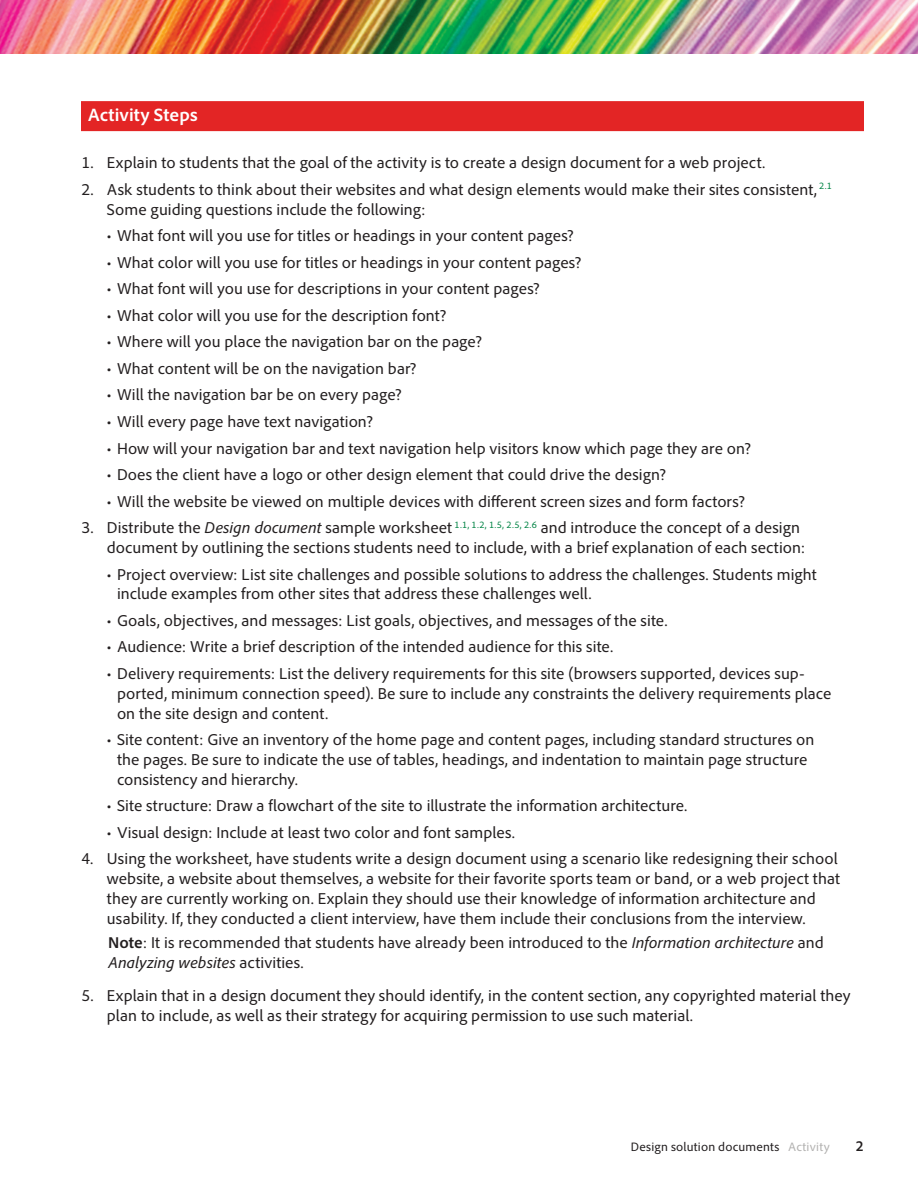
<style>
.page{position:relative;width:918px;height:1188px;background:#fff}
.page>*{position:absolute;margin:0;border:0;box-sizing:border-box;transform-origin:0 0}
.Text__Subhead_in_Bar{font:700 18.75px "Adobe Clean";letter-spacing:.005em;color:#fff}
.Text__Number_indente{font:16.5px/19.8px "Adobe Clean";letter-spacing:.005em;color:#231f20}
.Text_-_Notes{font:16.5px/19.8px "Adobe Clean";letter-spacing:.005em;color:#231f20}
.t1{font:700 semi-condensed 15px "Adobe Clean";color:#231f20}
.t2{font:12.75px "Adobe Clean";letter-spacing:.015em;color:#231f20}
.s1{font-style:italic}
.s2{font-weight:700}
.s3{color:#b3b2b1}
</style>
<div class="page">
<img style="left:0;top:0;width:918px;height:54px">
<div style="left:81px;top:101px;width:783px;height:30px;background:#e32525"></div>
<p class="Text__Subhead_in_Bar" style="left:88px;top:104px;width:111px">Activity Steps</p>
<p class="Text__Number_indente" style="left:81px;top:153px;width:686px">1. Explain to students that the goal of the activity is to create a design document for a web project.</p>
<p class="Text__Number_indente" style="left:107px;top:179px;width:727px;text-indent:-26px">2. Ask students to think about their websites and what design elements would make their sites consistent, <sup>2.1<br></sup>Some guiding questions include the following:</p>
<p class="Text__Number_indente" style="left:106px;top:225px;width:469px">• What font will you use for titles or headings in your content pages?</p>
<p class="Text__Number_indente" style="left:106px;top:252px;width:477px">• What color will you use for titles or headings in your content pages?</p>
<p class="Text__Number_indente" style="left:106px;top:279px;width:435px">• What font will you use for descriptions in your content pages?</p>
<p class="Text__Number_indente" style="left:106px;top:305px;width:342px">• What color will you use for the description font?</p>
<p class="Text__Number_indente" style="left:106px;top:332px;width:377px">• Where will you place the navigation bar on the page?</p>
<p class="Text__Number_indente" style="left:106px;top:358px;width:312px">• What content will be on the navigation bar?</p>
<p class="Text__Number_indente" style="left:106px;top:385px;width:297px">• Will the navigation bar be on every page?</p>
<p class="Text__Number_indente" style="left:106px;top:411px;width:268px">• Will every page have text navigation?</p>
<p class="Text__Number_indente" style="left:106px;top:438px;width:646px">• How will your navigation bar and text navigation help visitors know which page they are on?</p>
<p class="Text__Number_indente" style="left:106px;top:464px;width:561px">• Does the client have a logo or other design element that could drive the design?</p>
<p class="Text__Number_indente" style="left:106px;top:491px;width:640px">• Will the website be viewed on multiple devices with different screen sizes and form factors?</p>
<p class="Text__Number_indente" style="left:107px;top:518px;width:700px;text-indent:-26px">3. Distribute the <span class="s1">Design document</span> sample worksheet <sup>1.1,</sup> <sup>1.2,</sup> <sup>1.5,</sup> <sup>2.5,</sup> <sup>2.6</sup> and introduce the concept of a design document by outlining the sections students need to include, with a brief explanation of each section:</p>
<p class="Text__Number_indente" style="left:117px;top:564px;width:701px;text-indent:-10px">• Project overview: List site challenges and possible solutions to address the challenges. Students might include examples from other sites that address these challenges well.</p>
<p class="Text__Number_indente" style="left:106px;top:610px;width:563px">• Goals, objectives, and messages: List goals, objectives, and messages of the site.</p>
<p class="Text__Number_indente" style="left:106px;top:637px;width:508px">• Audience: Write a brief description of the intended audience for this site.</p>
<p class="Text__Number_indente" style="left:117px;top:663px;width:716px;text-indent:-10px">• Delivery requirements: List the delivery requirements for this site (browsers supported, devices sup&shy;ported, minimum connection speed). Be sure to include any constraints the delivery requirements place on the site design and content.</p>
<p class="Text__Number_indente" style="left:117px;top:729px;width:699px;text-indent:-10px">• Site content: Give an inventory of the home page and content pages, including standard structures on the pages. Be sure to indicate the use of tables, headings, and indentation to maintain page structure consistency and hierarchy.</p>
<p class="Text__Number_indente" style="left:106px;top:796px;width:583px">• Site structure: Draw a flowchart of the site to illustrate the information architecture.</p>
<p class="Text__Number_indente" style="left:106px;top:822px;width:410px">• Visual design: Include at least two color and font samples.</p>
<p class="Text__Number_indente" style="left:107px;top:849px;width:735px;text-indent:-26px">4. Using the worksheet, have students write a design document using a scenario like redesigning their school website, a website about themselves, a website for their favorite sports team or band, or a web project that they are currently working on. Explain they should use their knowledge of information architecture and usability. If, they conducted a client interview, have them include their conclusions from the interview.</p>
<p class="Text_-_Notes" style="left:108px;top:932px;width:717px"><span class="s2">Note</span>: It is recommended that students have already been introduced to the <span class="s1">Information architecture</span> and<br><span class="s1">Analyzing websites</span> activities.</p>
<p class="Text__Number_indente" style="left:107px;top:986px;width:745px;text-indent:-26px">5. Explain that in a design document they should identify, in the content section, any copyrighted material they plan to include, as well as their strategy for acquiring permission to use such material.</p>
<p class="t2" style="left:631px;top:1139px;width:200px">Design solution documents <span class="s3">Activity</span></p>
<p class="t1" style="left:856px;top:1137px;width:9px">2</p>
</div>
